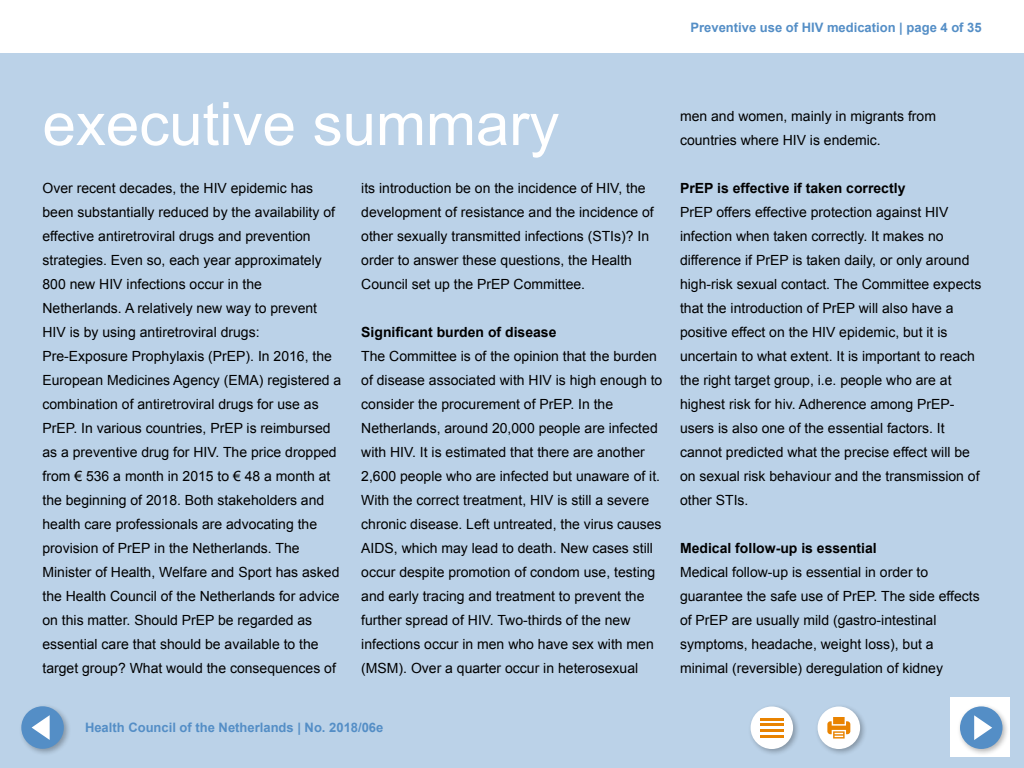
<style>
.page{position:relative;width:1024px;height:768px;background:#fff}
.page>*{position:absolute;margin:0;border:0;box-sizing:border-box;transform-origin:0 0}
.t1{font:60px "Arial";color:#fff}
.t2{font:14px/24px "Arial";color:#000}
.t3{font:700 14px "Arial";color:#000}
.t4{font:700 13px "Arial";color:#548ec6}
</style>
<div class="page">
<div style="left:0;top:54px;width:1024px;height:714px;background:#bbd2e8"></div>
<div style="left:814px;top:703px;width:54px;height:53px;background:#000;opacity:.3"></div>
<div style="left:818px;top:707px;width:42px;height:42px;background:#fff;border-radius:50%"></div>
<svg style="left:827px;top:717px;width:23px;height:22px"></svg>
<div style="left:747px;top:703px;width:54px;height:53px;background:#000;opacity:.3"></div>
<div style="left:751px;top:707px;width:42px;height:42px;background:#fff;border-radius:50%"></div>
<hr style="left:760px;top:718px;width:24px;height:2px;background:#e98300">
<hr style="left:760px;top:724px;width:24px;height:2px;background:#e98300">
<hr style="left:760px;top:730px;width:24px;height:2px;background:#e98300">
<hr style="left:760px;top:735px;width:24px;height:2px;background:#e98300">
<div style="left:18px;top:703px;width:53px;height:53px;background:#000;opacity:.3"></div>
<div style="left:21px;top:706px;width:43px;height:43px;background:#548ec6;border-radius:50%"></div>
<svg style="left:32px;top:715px;width:18px;height:25px"></svg>
<div style="left:950px;top:697px;width:60px;height:60px;background:#fff"></div>
<div style="left:957px;top:703px;width:53px;height:53px;background:#000;opacity:.3"></div>
<div style="left:960px;top:706px;width:43px;height:43px;background:#548ec6;border-radius:50%"></div>
<svg style="left:974px;top:715px;width:18px;height:25px"></svg>
<p class="t4" style="left:691px;top:19px;width:293px">Preventive use of HIV medication | page 4 of 35</p>
<h1 class="t1" style="left:43px;top:85px;width:518px">executive summary</h1>
<p class="t2" style="left:43px;top:176px;width:300px">Over recent decades, the HIV epidemic has been substantially reduced by the availability of effective antiretroviral drugs and prevention strategies. Even so, each year approximately 800 new HIV infections occur in the Netherlands. A relatively new way to prevent HIV is by using antiretroviral drugs:<br>Pre-Exposure Prophylaxis (PrEP). In 2016, the European Medicines Agency (EMA) registered a combination of antiretroviral drugs for use as PrEP. In various countries, PrEP is reimbursed as a preventive drug for HIV. The price dropped from € 536 a month in 2015 to € 48 a month at the beginning of 2018. Both stakeholders and health care professionals are advocating the provision of PrEP in the Netherlands. The Minister of Health, Welfare and Sport has asked the Health Council of the Netherlands for advice on this matter. Should PrEP be regarded as essential care that should be available to the target group? What would the consequences of</p>
<p class="t2" style="left:361px;top:176px;width:294px">its introduction be on the incidence of HIV, the development of resistance and the incidence of other sexually transmitted infections (STIs)? In order to answer these questions, the Health Council set up the PrEP Committee.</p>
<p class="t3" style="left:361px;top:323px;width:197px">Significant burden of disease</p>
<p class="t2" style="left:361px;top:344px;width:303px">The Committee is of the opinion that the burden of disease associated with HIV is high enough to consider the procurement of PrEP. In the Netherlands, around 20,000 people are infected with HIV. It is estimated that there are another 2,600 people who are infected but unaware of it.<br>With the correct treatment, HIV is still a severe chronic disease. Left untreated, the virus causes AIDS, which may lead to death. New cases still occur despite promotion of condom use, testing and early tracing and treatment to prevent the further spread of HIV. Two-thirds of the new infections occur in men who have sex with men (MSM). Over a quarter occur in heterosexual</p>
<p class="t2" style="left:680px;top:104px;width:257px">men and women, mainly in migrants from countries where HIV is endemic.</p>
<p class="t3" style="left:680px;top:179px;width:227px">PrEP is effective if taken correctly</p>
<p class="t2" style="left:680px;top:200px;width:303px">PrEP offers effective protection against HIV infection when taken correctly. It makes no difference if PrEP is taken daily, or only around high-risk sexual contact. The Committee expects that the introduction of PrEP will also have a positive effect on the HIV epidemic, but it is uncertain to what extent. It is important to reach the right target group, i.e. people who are at highest risk for hiv. Adherence among PrEP&shy;users is also one of the essential factors. It cannot predicted what the precise effect will be on sexual risk behaviour and the transmission of other STIs.</p>
<p class="t3" style="left:680px;top:539px;width:198px">Medical follow-up is essential</p>
<p class="t2" style="left:680px;top:560px;width:301px">Medical follow-up is essential in order to guarantee the safe use of PrEP. The side effects of PrEP are usually mild (gastro-intestinal symptoms, headache, weight loss), but a minimal (reversible) deregulation of kidney</p>
<p class="t4" style="left:85px;top:719px;width:300px">Health Council of the Netherlands | No. 2018/06e</p>
</div>
